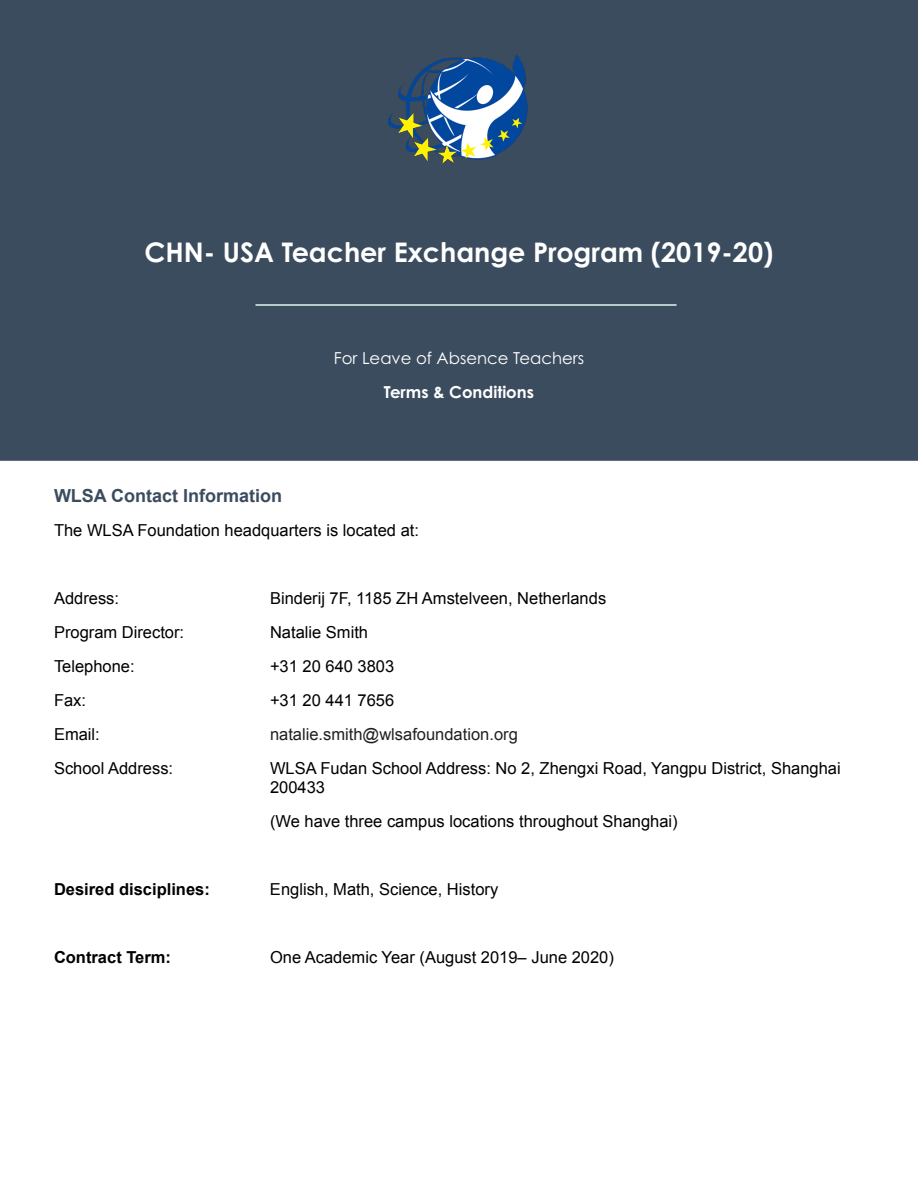
<style>
.page{position:relative;width:918px;height:1188px;background:#fff}
.page>*{position:absolute;margin:0;border:0;box-sizing:border-box;transform-origin:0 0}
.Normal1{font:700 27px "Century Gothic Pro";color:#fff}
.Normal1-2{font:700 18px "Arial";color:#3b4c5f}
.Normal1-3{font:16.5px/18.9px "Arial";color:#000}
.Normal1-4{font:16.5px "Arial";color:#231f20}
.Normal1-5{font:700 16.5px "Arial";color:#000}
.Normal1-6{font:16.5px "Century Gothic Pro";color:#fff}
.Normal1-7{font:700 16.5px "Century Gothic Pro";color:#fff}
</style>
<div class="page">
<div style="left:1px;top:1px;width:916px;height:459px;background:#3b4c5f"></div>
<img style="left:389px;top:54px;width:139px;height:110px">
<div style="left:255px;top:304px;width:422px;height:2px;border:2px solid #b3cdca"></div>
<p class="Normal1" style="left:145px;top:236px;width:630px">CHN- USA Teacher Exchange Program (2019-20)</p>
<p class="Normal1-6" style="left:334px;top:348px;width:252px">For Leave of Absence Teachers</p>
<p class="Normal1-7" style="left:384px;top:382px;width:152px">Terms &amp; Conditions</p>
<p class="Normal1-2" style="left:54px;top:484px;width:230px">WLSA Contact Information</p>
<p class="Normal1-3" style="left:54px;top:521px;width:367px">The WLSA Foundation headquarters is located at:</p>
<p class="Normal1-3" style="left:54px;top:589px;width:67px">Address:</p>
<p class="Normal1-3" style="left:270px;top:589px;width:338px">Binderij 7F, 1185 ZH Amstelveen, Netherlands</p>
<p class="Normal1-3" style="left:54px;top:623px;width:132px">Program Director:</p>
<p class="Normal1-3" style="left:270px;top:623px;width:100px">Natalie Smith</p>
<p class="Normal1-3" style="left:54px;top:657px;width:82px">Telephone:</p>
<p class="Normal1-3" style="left:270px;top:657px;width:126px">+31 20 640 3803</p>
<p class="Normal1-3" style="left:54px;top:691px;width:34px">Fax:</p>
<p class="Normal1-3" style="left:270px;top:691px;width:126px">+31 20 441 7656</p>
<p class="Normal1-3" style="left:54px;top:725px;width:47px">Email:</p>
<p class="Normal1-4" style="left:270px;top:723px;width:249px">natalie.smith@wlsafoundation.org</p>
<p class="Normal1-3" style="left:54px;top:759px;width:121px">School Address:</p>
<p class="Normal1-3" style="left:270px;top:759px;width:572px">WLSA Fudan School Address: No 2, Zhengxi Road, Yangpu District, Shanghai<br>200433</p>
<p class="Normal1-3" style="left:270px;top:812px;width:409px">(We have three campus locations throughout Shanghai)</p>
<p class="Normal1-5" style="left:54px;top:878px;width:157px">Desired disciplines:</p>
<p class="Normal1-3" style="left:270px;top:880px;width:230px">English, Math, Science, History</p>
<p class="Normal1-5" style="left:54px;top:946px;width:119px">Contract Term:</p>
<p class="Normal1-3" style="left:270px;top:947px;width:345px">One Academic Year (August 2019– June 2020)</p>
</div>
